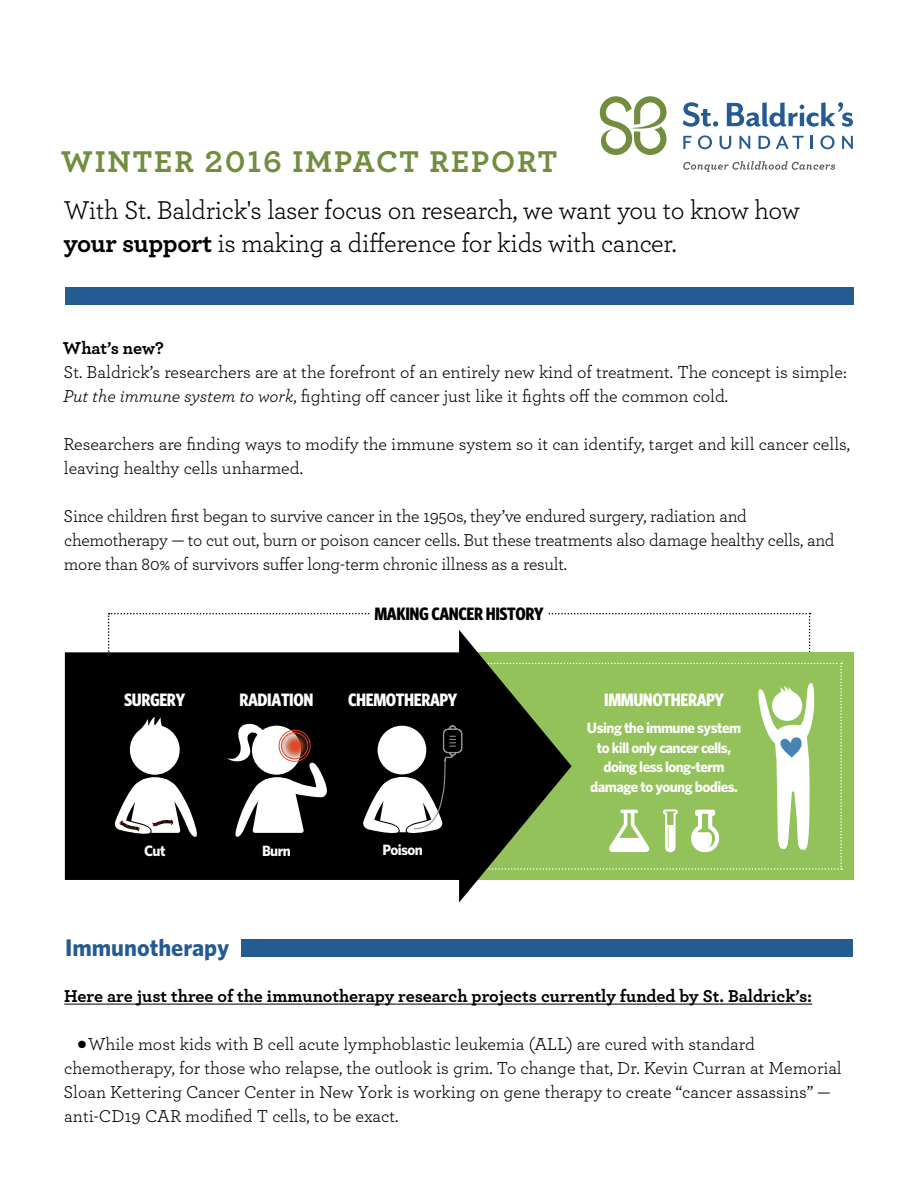
<style>
.page{position:relative;width:918px;height:1188px;background:#fff}
.page>*{position:absolute;margin:0;border:0;box-sizing:border-box;transform-origin:0 0}
.t1{font:700 31.5px "Archer";letter-spacing:.06em;color:#718d3e}
.t2{font:27px/33px "Archer";letter-spacing:-.01em;color:#000}
.t3{font:700 24px "Whitney";color:#245b92}
.t4{font:18px/24px "Archer";letter-spacing:-.01em;color:#000}
.t5{font:700 18px "Archer";color:#000}
.t6{font:700 18px "Whitney Condensed";letter-spacing:-.02em;color:#fff}
.t7{font:700 18px "Whitney Condensed";letter-spacing:-.02em;color:#000}
.t8{font:700 15px/19.5px "Whitney";letter-spacing:-.035em;color:#fff;text-align:center}
.s1{font-weight:700}
.s2{font-style:italic}
.s3{font-size:43.2px}
</style>
<div class="page">
<svg style="left:599px;top:96px;width:68px;height:59px"></svg>
<svg style="left:683px;top:102px;width:35px;height:25px"></svg>
<svg style="left:727px;top:102px;width:126px;height:25px"></svg>
<svg style="left:683px;top:136px;width:9px;height:13px"></svg>
<svg style="left:698px;top:135px;width:14px;height:14px"></svg>
<svg style="left:720px;top:136px;width:11px;height:13px"></svg>
<svg style="left:739px;top:136px;width:11px;height:13px"></svg>
<svg style="left:758px;top:136px;width:12px;height:13px"></svg>
<svg style="left:776px;top:136px;width:28px;height:13px"></svg>
<svg style="left:811px;top:136px;width:2px;height:13px"></svg>
<svg style="left:820px;top:135px;width:15px;height:14px"></svg>
<svg style="left:842px;top:136px;width:11px;height:13px"></svg>
<svg style="left:683px;top:161px;width:152px;height:11px"></svg>
<hr style="left:64px;top:1004px;width:748px;height:1px;background:#000">
<div style="left:241px;top:939px;width:612px;height:17px;background:#245b92"></div>
<div style="left:459px;top:652px;width:394px;height:228px;background:#93c25a"></div>
<svg style="left:65px;top:632px;width:421px;height:271px;fill:#000"></svg>
<svg style="left:108px;top:613px;width:734px;height:257px"></svg>
<div style="left:65px;top:287px;width:788px;height:17px;background:#245b92"></div>
<p class="t1" style="left:61px;top:137px;width:498px">WINTER 2016 IMPACT REPORT</p>
<p class="t2" style="left:64px;top:192px;width:738px">With St. Baldrick's laser focus on research, we want you to know how <span class="s1">your support</span> is making a difference for kids with cancer.</p>
<p class="t5" style="left:63px;top:334px;width:103px">What’s new?</p>
<p class="t4" style="left:63px;top:359px;width:785px">St. Baldrick’s researchers are at the forefront of an entirely new kind of treatment. The concept is simple:<br><span class="s2">Put the immune system to work</span>, fighting off cancer just like it fights off the common cold.</p>
<p class="t4" style="left:63px;top:431px;width:788px">Researchers are finding ways to modify the immune system so it can identify, target and kill cancer cells, leaving healthy cells unharmed.</p>
<p class="t4" style="left:64px;top:503px;width:772px">Since children first began to survive cancer in the 1950s, they’ve endured surgery, radiation and chemotherapy — to cut out, burn or poison cancer cells. But these treatments also damage healthy cells, and more than 80% of survivors suffer long-term chronic illness as a result.</p>
<p class="t7" style="left:374px;top:603px;width:171px">MAKING CANCER HISTORY</p>
<p class="t6" style="left:124px;top:690px;width:63px">SURGERY</p>
<p class="t6" style="left:239px;top:690px;width:76px">RADIATION</p>
<p class="t6" style="left:348px;top:690px;width:111px">CHEMOTHERAPY</p>
<p class="t8" style="left:144px;top:841px;width:23px">Cut</p>
<p class="t3" style="left:65px;top:934px;width:166px">Immunotherapy</p>
<p class="t8" style="left:262px;top:841px;width:30px">Burn</p>
<p class="t8" style="left:382px;top:839px;width:42px">Poison</p>
<p class="t6" style="left:604px;top:690px;width:121px">IMMUNOTHERAPY</p>
<p class="t8" style="left:587px;top:718px;width:156px">Using the immune system to kill only cancer cells, doing less long-term damage to young bodies.</p>
<p class="t5" style="left:64px;top:982px;width:749px">Here are just three of the immunotherapy research projects currently funded by St. Baldrick’s:</p>
<p class="t4" style="left:64px;top:1031px;width:780px;text-indent:13px"><span class="s3">•</span>While most kids with B cell acute lymphoblastic leukemia (ALL) are cured with standard chemotherapy, for those who relapse, the outlook is grim. To change that, Dr. Kevin Curran at Memorial Sloan Kettering Cancer Center in New York is working on gene therapy to create “cancer assassins” — anti-CD19 CAR modified T cells, to be exact.</p>
</div>
